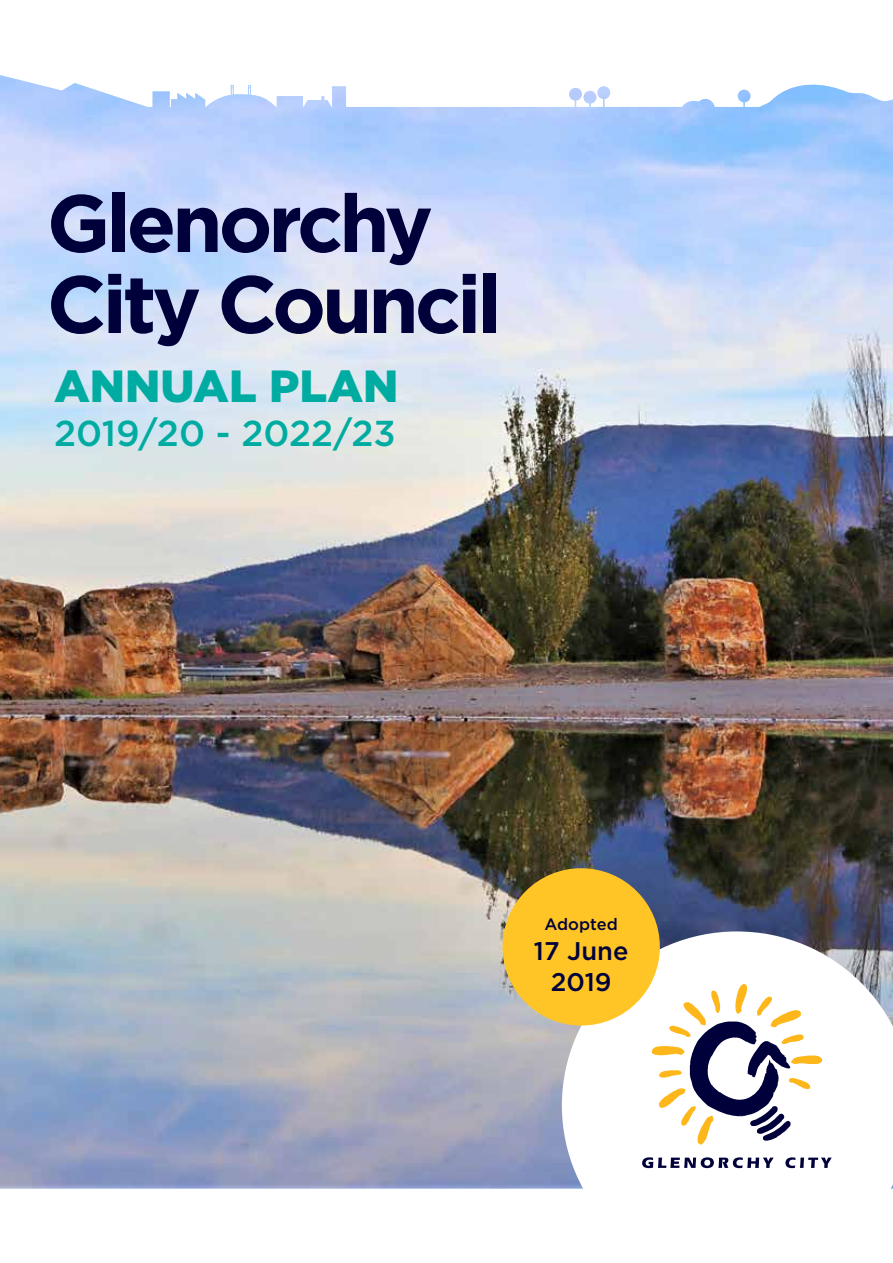
<style>
.page{position:relative;width:893px;height:1263px;background:#fff}
.page>*{position:absolute;margin:0;border:0;box-sizing:border-box;transform-origin:0 0}
.t1{font:700 81px/81px "Gotham";letter-spacing:-.05em;color:#00013a}
.t2{font:900 45px "Gotham";color:#00aca1}
.t3{font:500 36px "Gotham";color:#00aca1}
.t4{font:500 25.5px/30.6px "Gotham";color:#00013a;text-align:center}
.t5{font:500 16.5px "Gotham";color:#00013a}
</style>
<div class="page">
<img style="left:0;top:75px;width:893px;height:1113px">
<svg style="left:562px;top:931px;width:331px;height:258px"></svg>
<svg style="left:642px;top:1157px;width:190px;height:29px"></svg>
<svg style="left:651px;top:984px;width:171px;height:160px"></svg>
<div style="left:502px;top:868px;width:158px;height:157px;background:#ffc425;border-radius:50%"></div>
<div style="left:667px;top:1171px;width:148px;height:21px;background:#fff"></div>
<p class="t1" style="left:47px;top:182px;width:457px">Glenorchy<br>City Council</p>
<p class="t2" style="left:54px;top:355px;width:346px">ANNUAL PLAN</p>
<p class="t3" style="left:54px;top:409px;width:343px">2019/20 - 2022/23</p>
<p class="t5" style="left:545px;top:913px;width:75px">Adopted</p>
<p class="t4" style="left:534px;top:935px;width:96px">17 June<br>2019</p>
</div>
